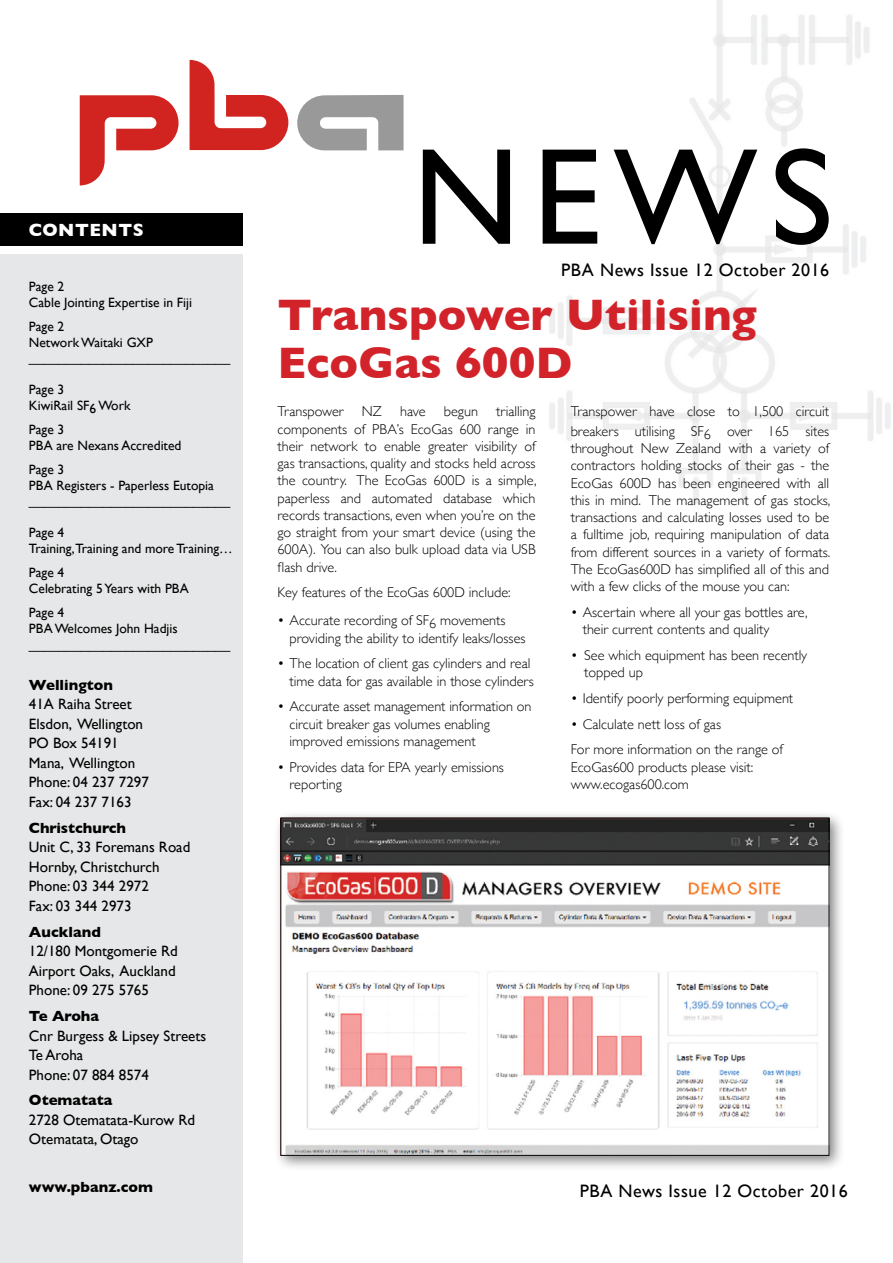
<style>
.page{position:relative;width:893px;height:1263px;background:#fff}
.page>*{position:absolute;margin:0;border:0;box-sizing:border-box;transform-origin:0 0}
.t1{font:138px "Gill Sans";color:#000}
.t2{font:700 45px/48px "Gill Sans";color:#d2232a}
.t3{font:18px "Gill Sans";letter-spacing:.03em;color:#000}
.t4{font:700 18px "Gill Sans";letter-spacing:.03em;color:#fff}
.t5{font:15px/19.5px "Gill Sans";color:#000}
.t6{font:700 15px "Gill Sans";color:#000}
.t7{font:300 14.25px/17.2px "Gill Sans";color:#000}
.t8{font:13.5px/15.8px "Gill Sans";color:#000}
</style>
<div class="page">
<div style="left:0;top:213px;width:242px;height:33px;background:#000"></div>
<div style="left:0;top:255px;width:242px;height:1008px;background:#e6e7e8"></div>
<svg style="left:80px;top:95px;width:99px;height:90px"></svg>
<svg style="left:297px;top:95px;width:107px;height:55px"></svg>
<svg style="left:190px;top:60px;width:98px;height:90px"></svg>
<div style="left:273px;top:810px;width:572px;height:361px;background:#000;opacity:.5"></div>
<img style="left:283px;top:820px;width:544px;height:333px">
<p class="t4" style="left:29px;top:216px;width:116px">CONTENTS</p>
<p class="t8" style="left:29px;top:278px;width:165px">Page 2<br>Cable Jointing Expertise in Fiji</p>
<p class="t8" style="left:29px;top:318px;width:203px">Page 2<br>Network Waitaki GXP ___________________________</p>
<p class="t8" style="left:29px;top:381px;width:103px">Page 3<br>KiwiRail SF6 Work</p>
<p class="t8" style="left:29px;top:421px;width:154px">Page 3<br>PBA are Nexans Accredited</p>
<p class="t8" style="left:29px;top:461px;width:203px">Page 3<br>PBA Registers - Paperless Eutopia ___________________________</p>
<p class="t8" style="left:29px;top:524px;width:205px">Page 4<br>Training,Training and more Training…</p>
<p class="t8" style="left:29px;top:564px;width:161px">Page 4<br>Celebrating 5 Years with PBA</p>
<p class="t8" style="left:29px;top:604px;width:203px">Page 4<br>PBA Welcomes John Hadjis ___________________________</p>
<p class="t6" style="left:29px;top:673px;width:86px">Wellington</p>
<p class="t5" style="left:29px;top:694px;width:121px">41A Raiha Street<br>Elsdon, Wellington<br>PO Box 54191<br>Mana, Wellington<br>Phone: 04 237 7297<br>Fax: 04 237 7163</p>
<p class="t6" style="left:29px;top:816px;width:99px">Christchurch</p>
<p class="t5" style="left:29px;top:837px;width:163px">Unit C, 33 Foremans Road<br>Hornby, Christchurch<br>Phone: 03 344 2972<br>Fax: 03 344 2973</p>
<p class="t6" style="left:29px;top:920px;width:74px">Auckland</p>
<p class="t5" style="left:29px;top:941px;width:150px">12/180 Montgomerie Rd<br>Airport Oaks, Auckland<br>Phone: 09 275 5765</p>
<p class="t6" style="left:29px;top:1004px;width:72px">Te Aroha</p>
<p class="t5" style="left:29px;top:1025px;width:179px">Cnr Burgess &amp; Lipsey Streets<br>Te Aroha<br>Phone: 07 884 8574</p>
<p class="t6" style="left:29px;top:1088px;width:85px">Otematata</p>
<p class="t5" style="left:29px;top:1110px;width:168px">2728 Otematata-Kurow Rd<br>Otematata, Otago</p>
<p class="t6" style="left:29px;top:1175px;width:126px">www.pbanz.com</p>
<h1 class="t1" style="left:412px;top:116px;width:423px">NEWS</h1>
<p class="t3" style="left:561px;top:259px;width:270px">PBA News Issue 12 October 2016</p>
<h2 class="t2" style="left:278px;top:290px;width:481px">Transpower Utilising<br>EcoGas 600D</h2>
<p class="t7" style="left:571px;top:401px;width:260px;line-height:19.5px">Transpower have close to 1,500 circuit breakers utilising SF6 over 165 sites</p>
<p class="t7" style="left:571px;top:439px;width:261px;text-align:justify">throughout New Zealand with a variety of contractors holding stocks of their gas - the EcoGas 600D has been engineered with all this in mind. The management of gas stocks, transactions and calculating losses used to be a fulltime job, requiring manipulation of data from different sources in a variety of formats.<br>The EcoGas600D has simplified all of this and with a few clicks of the mouse you can:</p>
<p class="t7" style="left:583px;top:603px;width:226px;text-indent:-12px">• Ascertain where all your gas bottles are, their current contents and quality</p>
<p class="t7" style="left:584px;top:646px;width:225px;text-indent:-13px">• See which equipment has been recently topped up</p>
<p class="t7" style="left:571px;top:689px;width:224px">• Identify poorly performing equipment</p>
<p class="t7" style="left:571px;top:710px;width:214px;line-height:25.8px">• Calculate nett loss of gas<br>For more information on the range of</p>
<p class="t7" style="left:571px;top:758px;width:184px">EcoGas600 products please visit: www.ecogas600.com</p>
<p class="t7" style="left:278px;top:402px;width:261px;text-align:justify;text-indent:219px">trialling components of PBA’s EcoGas 600 range in their network to enable greater visibility of gas transactions, quality and stocks held across the country. The EcoGas 600D is a simple, paperless and automated database which records transactions, even when you’re on the go straight from your smart device (using the 600A). You can also bulk upload data via USB flash drive.</p>
<p class="t7" style="left:278px;top:583px;width:235px">Key features of the EcoGas 600D include:</p>
<p class="t7" style="left:290px;top:611px;width:237px;text-indent:-12px">• Accurate recording of SF6 movements providing the ability to identify leaks/losses</p>
<p class="t7" style="left:278px;top:654px;width:258px;text-align:right">• The location of client gas cylinders and real time data for gas available in those cylinders</p>
<p class="t7" style="left:290px;top:697px;width:243px;text-indent:-12px">• Accurate asset management information on circuit breaker gas volumes enabling improved emissions management</p>
<p class="t7" style="left:290px;top:758px;width:216px;text-indent:-12px">• Provides data for EPA yearly emissions reporting</p>
<p class="t7" style="left:278px;top:402px;width:68px">Transpower</p>
<p class="t7" style="left:362px;top:402px;width:22px">NZ</p>
<p class="t7" style="left:400px;top:402px;width:27px">have</p>
<p class="t7" style="left:444px;top:402px;width:36px">begun</p>
<p class="t3" style="left:580px;top:1180px;width:270px">PBA News Issue 12 October 2016</p>
</div>
